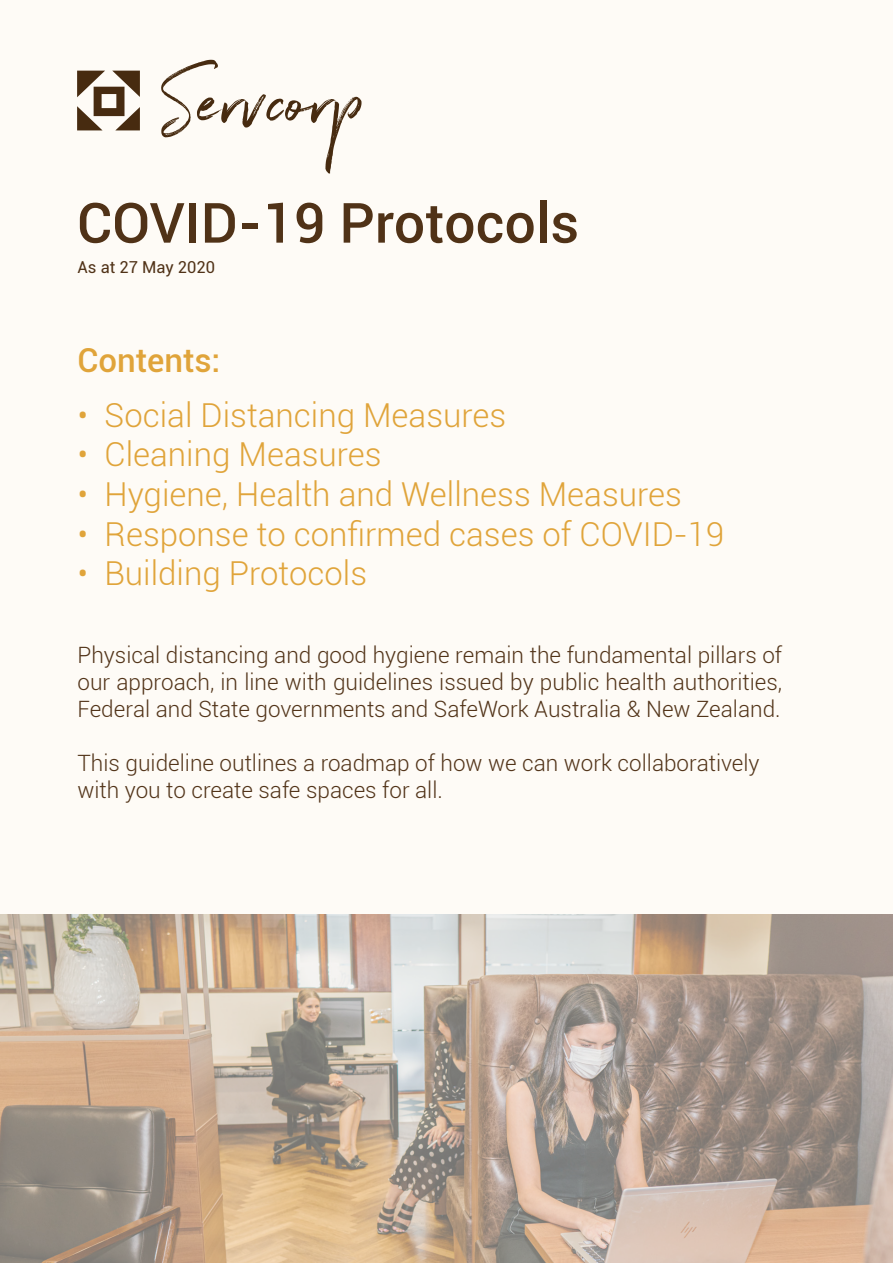
<style>
.page{position:relative;width:893px;height:1263px;background:#fef9f1}
.page>*{position:absolute;margin:0;border:0;box-sizing:border-box;transform-origin:0 0}
.t1{font:500 55.5px "Roboto";color:#503217}
.t2{font:300 33px "Roboto";color:#e0a43a}
.t3{font:500 33px "Roboto";color:#e0a43a}
.t4{font:300 22.5px/27px "Roboto";color:#523419;text-align:justify}
.t5{font:16.5px "Roboto";color:#503217}
</style>
<div class="page">
<svg style="left:77px;top:71px;width:63px;height:59px"></svg>
<svg style="left:161px;top:60px;width:200px;height:114px"></svg>
<img style="left:0;top:914px;width:893px;height:349px">
<p class="t1" style="left:77px;top:184px;width:504px">COVID-19 Protocols</p>
<p class="t5" style="left:78px;top:256px;width:139px">As at 27 May 2020</p>
<p class="t3" style="left:78px;top:337px;width:144px">Contents:</p>
<p class="t2" style="left:78px;top:392px;width:430px">• Social Distancing Measures</p>
<p class="t2" style="left:78px;top:432px;width:306px">• Cleaning Measures</p>
<p class="t2" style="left:78px;top:471px;width:606px">• Hygiene, Health and Wellness Measures</p>
<p class="t2" style="left:78px;top:511px;width:648px">• Response to confirmed cases of COVID-19</p>
<p class="t2" style="left:78px;top:551px;width:291px">• Building Protocols</p>
<p class="t4" style="left:78px;top:641px;width:706px">Physical distancing and good hygiene remain the fundamental pillars of our approach, in line with guidelines issued by public health authorities, Federal and State governments and SafeWork Australia &amp; New Zealand.</p>
<p class="t4" style="left:78px;top:749px;width:684px">This guideline outlines a roadmap of how we can work collaboratively with you to create safe spaces for all.</p>
</div>
